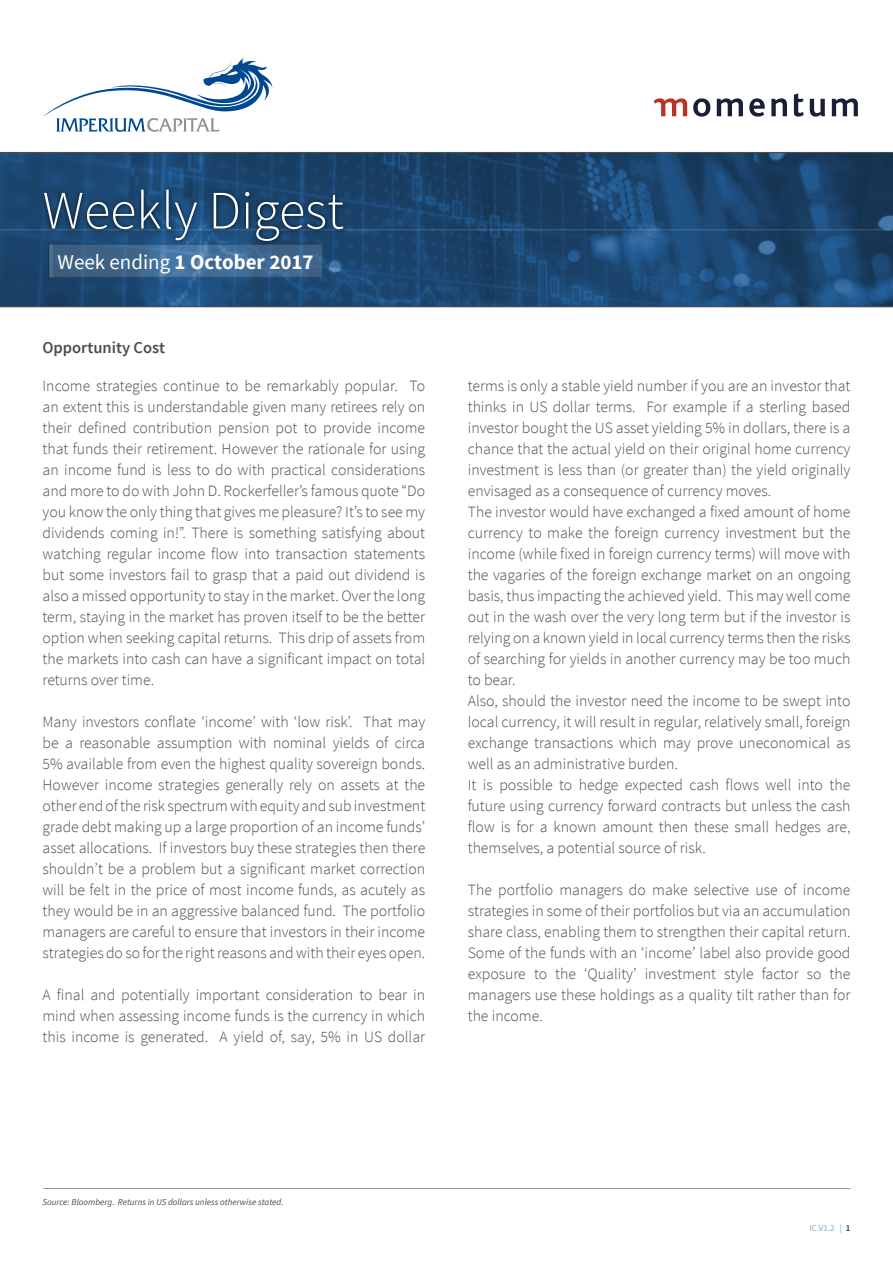
<style>
.page{position:relative;width:893px;height:1263px;background:#fff}
.page>*{position:absolute;margin:0;border:0;box-sizing:border-box;transform-origin:0 0}
.t1{font:300 54px "Source Sans Pro";color:#fff}
.t2{font:700 21px "Source Sans Pro";color:#fff}
.t3{font:600 16.5px "Source Sans Pro";color:#4d4d4f}
.t4{font:300 15.75px/21px "Source Sans Pro";color:#4d4d4f;text-align:justify}
.t5{font:italic 9px "Source Sans Pro";color:#4d4d4f}
.t6{font:9px "Source Sans Pro";color:#80a4c8}
.s1{font-weight:400}
.s2{font-weight:600;color:#004990}
</style>
<div class="page">
<svg style="left:0;top:153px;width:893px;height:153px;background:#1c466f"></svg>
<hr style="left:0;top:306px;width:893px;height:1px;background:#4d4d4f">
<hr style="left:0;top:152px;width:893px;height:1px;background:#4d4d4f">
<hr style="left:0;top:230px;width:893px;height:1px;background:#fff">
<svg style="left:654px;top:98px;width:33px;height:18px"></svg>
<svg style="left:717px;top:98px;width:26px;height:18px"></svg>
<svg style="left:749px;top:98px;width:16px;height:19px"></svg>
<svg style="left:771px;top:98px;width:16px;height:18px"></svg>
<svg style="left:794px;top:93px;width:10px;height:24px"></svg>
<svg style="left:810px;top:99px;width:15px;height:18px"></svg>
<svg style="left:832px;top:98px;width:26px;height:18px"></svg>
<svg style="left:693px;top:98px;width:17px;height:19px"></svg>
<svg style="left:43px;top:57px;width:230px;height:75px"></svg>
<div style="left:40px;top:186px;width:308px;height:60px;background:#000;opacity:.75"></div>
<hr style="left:43px;top:1188px;width:807px;height:1px;background:#939598">
<svg style="left:51px;top:246px;width:270px;height:30px;background:#416a92"></svg>
<h1 class="t1" style="left:43px;top:178px;width:303px">Weekly Digest</h1>
<h2 class="t2" style="left:58px;top:248px;width:258px"><span class="s1">Week ending</span> 1 October 2017</h2>
<p class="t3" style="left:43px;top:337px;width:124px">Opportunity Cost</p>
<p class="t4" style="left:43px;top:375px;width:384px">Income strategies continue to be remarkably popular. To an extent this is understandable given many retirees rely on their defined contribution pension pot to provide income that funds their retirement. However the rationale for using an income fund is less to do with practical considerations and more to do with John D. Rockerfeller’s famous quote “Do you know the only thing that gives me pleasure? It’s to see my dividends coming in!”. There is something satisfying about watching regular income flow into transaction statements but some investors fail to grasp that a paid out dividend is also a missed opportunity to stay in the market. Over the long term, staying in the market has proven itself to be the better option when seeking capital returns. This drip of assets from the markets into cash can have a significant impact on total returns over time.</p>
<p class="t4" style="left:43px;top:711px;width:384px">Many investors conflate ‘income’ with ‘low risk’. That may be a reasonable assumption with nominal yields of circa 5% available from even the highest quality sovereign bonds.<br>However income strategies generally rely on assets at the other end of the risk spectrum with equity and sub investment grade debt making up a large proportion of an income funds’ asset allocations. If investors buy these strategies then there shouldn’t be a problem but a significant market correction will be felt in the price of most income funds, as acutely as they would be in an aggressive balanced fund. The portfolio managers are careful to ensure that investors in their income strategies do so for the right reasons and with their eyes open.</p>
<p class="t4" style="left:43px;top:984px;width:384px">A final and potentially important consideration to bear in mind when assessing income funds is the currency in which this income is generated. A yield of, say, 5% in US dollar</p>
<p class="t4" style="left:468px;top:375px;width:384px;text-align:left">terms is only a stable yield number if you are an investor that thinks in US dollar terms. For example if a sterling based investor bought the US asset yielding 5% in dollars, there is a chance that the actual yield on their original home currency investment is less than (or greater than) the yield originally envisaged as a consequence of currency moves.<br>The investor would have exchanged a fixed amount of home currency to make the foreign currency investment but the income (while fixed in foreign currency terms) will move with the vagaries of the foreign exchange market on an ongoing basis, thus impacting the achieved yield. This may well come out in the wash over the very long term but if the investor is relying on a known yield in local currency terms then the risks of searching for yields in another currency may be too much to bear.<br>Also, should the investor need the income to be swept into local currency, it will result in regular, relatively small, foreign exchange transactions which may prove uneconomical as well as an administrative burden.<br>It is possible to hedge expected cash flows well into the future using currency forward contracts but unless the cash flow is for a known amount then these small hedges are, themselves, a potential source of risk.</p>
<p class="t4" style="left:468px;top:879px;width:384px">The portfolio managers do make selective use of income strategies in some of their portfolios but via an accumulation share class, enabling them to strengthen their capital return.<br>Some of the funds with an ‘income’ label also provide good exposure to the ‘Quality’ investment style factor so the managers use these holdings as a quality tilt rather than for the income.</p>
<p class="t5" style="left:43px;top:1196px;width:242px">Source: Bloomberg. Returns in US dollars unless otherwise stated.</p>
<p class="t6" style="left:810px;top:1223px;width:42px">IC.V1.2 | <span class="s2">1</span></p>
</div>
